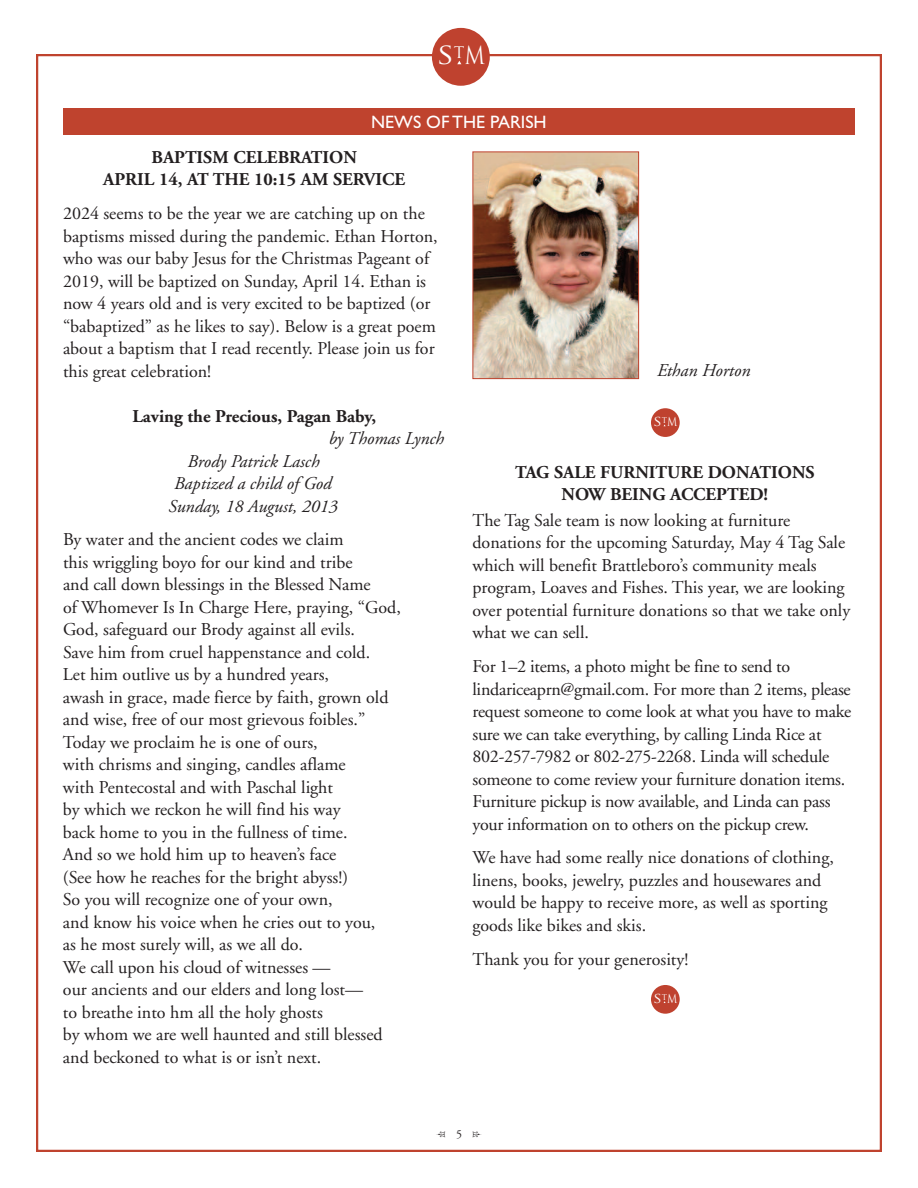
<style>
.page{position:relative;width:918px;height:1188px;background:#fff}
.page>*{position:absolute;margin:0;border:0;box-sizing:border-box;transform-origin:0 0}
.t1{font:24.3px "Trajan Pro";color:#fff;scale:1.25 1}
.t2{font:18px/22.5px "Adobe Garamond";color:#231f20}
.t3{font:700 18px/22.5px "Adobe Garamond";color:#231f20;text-align:center}
.t4{font:italic 18px/22.5px "Adobe Garamond";color:#231f20;text-align:center}
.t5{font:18px "Gill Sans";color:#fff}
.t6{font:12.15px "Trajan Pro";color:#fff;scale:1.25 1}
.t7{font:12px "Adobe Garamond";color:#231f20}
</style>
<div class="page">
<div style="left:432px;top:28px;width:58px;height:58px;background:#bf422f;border-radius:50%"></div>
<div style="left:63px;top:108px;width:792px;height:27px;background:#bf432e"></div>
<div style="left:651px;top:985px;width:29px;height:29px;background:#bf422f;border-radius:50%"></div>
<div style="left:651px;top:408px;width:29px;height:29px;background:#bf422f;border-radius:50%"></div>
<img style="left:474px;top:154px;width:163px;height:223px">
<div style="left:472px;top:152px;width:167px;height:227px;border:1px solid #bf432e"></div>
<h1 class="t1" style="left:436px;top:46px;width:40px">S<sup>T</sup>M</h1>
<p class="t5" style="left:371px;top:111px;width:177px">NEWS OF THE PARISH</p>
<p class="t3" style="left:103px;top:148px;width:303px">BAPTISM CELEBRATION<br>APRIL 14, AT THE 10:15 AM SERVICE</p>
<p class="t2" style="left:63px;top:204px;width:376px">2024 seems to be the year we are catching up on the baptisms missed during the pandemic. Ethan Horton, who was our baby Jesus for the Christmas Pageant of 2019, will be baptized on Sunday, April 14. Ethan is now 4 years old and is very excited to be baptized (or “babaptized” as he likes to say). Below is a great poem about a baptism that I read recently. Please join us for this great celebration!</p>
<p class="t3" style="left:132px;top:406px;width:245px">Laving the Precious, Pagan Baby,</p>
<p class="t4" style="left:329px;top:429px;width:117px">by Thomas Lynch</p>
<p class="t4" style="left:169px;top:451px;width:171px">Brody Patrick Lasch<br>Baptized a child of God<br>Sunday, 18 August, 2013</p>
<p class="t2" style="left:63px;top:530px;width:339px">By water and the ancient codes we claim<br>this wriggling boyo for our kind and tribe<br>and call down blessings in the Blessed Name<br>of Whomever Is In Charge Here, praying, “God, God, safeguard our Brody against all evils.<br>Save him from cruel happenstance and cold.<br>Let him outlive us by a hundred years,<br>awash in grace, made fierce by faith, grown old and wise, free of our most grievous foibles.” Today we proclaim he is one of ours,<br>with chrisms and singing, candles aflame<br>with Pentecostal and with Paschal light<br>by which we reckon he will find his way<br>back home to you in the fullness of time.<br>And so we hold him up to heaven’s face<br>(See how he reaches for the bright abyss!)<br>So you will recognize one of your own,<br>and know his voice when he cries out to you,<br>as he most surely will, as we all do.<br>We call upon his cloud of witnesses —<br>our ancients and our elders and long lost—<br>to breathe into hm all the holy ghosts<br>by whom we are well haunted and still blessed and beckoned to what is or isn’t next.</p>
<p class="t4" style="left:657px;top:361px;width:95px">Ethan Horton</p>
<p class="t6" style="left:653px;top:417px;width:21px">S<sup>T</sup>M</p>
<p class="t3" style="left:515px;top:462px;width:301px">TAG SALE FURNITURE DONATIONS<br>NOW BEING ACCEPTED!</p>
<p class="t2" style="left:472px;top:510px;width:379px">The Tag Sale team is now looking at furniture donations for the upcoming Saturday, May 4 Tag Sale which will benefit Brattleboro’s community meals program, Loaves and Fishes. This year, we are looking over potential furniture donations so that we take only what we can sell.</p>
<p class="t2" style="left:472px;top:657px;width:380px">For 1–2 items, a photo might be fine to send to lindariceaprn@gmail.com. For more than 2 items, please request someone to come look at what you have to make sure we can take everything, by calling Linda Rice at 802-257-7982 or 802-275-2268. Linda will schedule someone to come review your furniture donation items.<br>Furniture pickup is now available, and Linda can pass your information on to others on the pickup crew.</p>
<p class="t2" style="left:472px;top:848px;width:363px">We have had some really nice donations of clothing, linens, books, jewelry, puzzles and housewares and would be happy to receive more, as well as sporting goods like bikes and skis.</p>
<p class="t2" style="left:472px;top:949px;width:217px">Thank you for your generosity!</p>
<p class="t6" style="left:653px;top:994px;width:21px">S<sup>T</sup>M</p>
<p class="t7" style="left:456px;top:1129px;width:7px">5</p>
</div>
